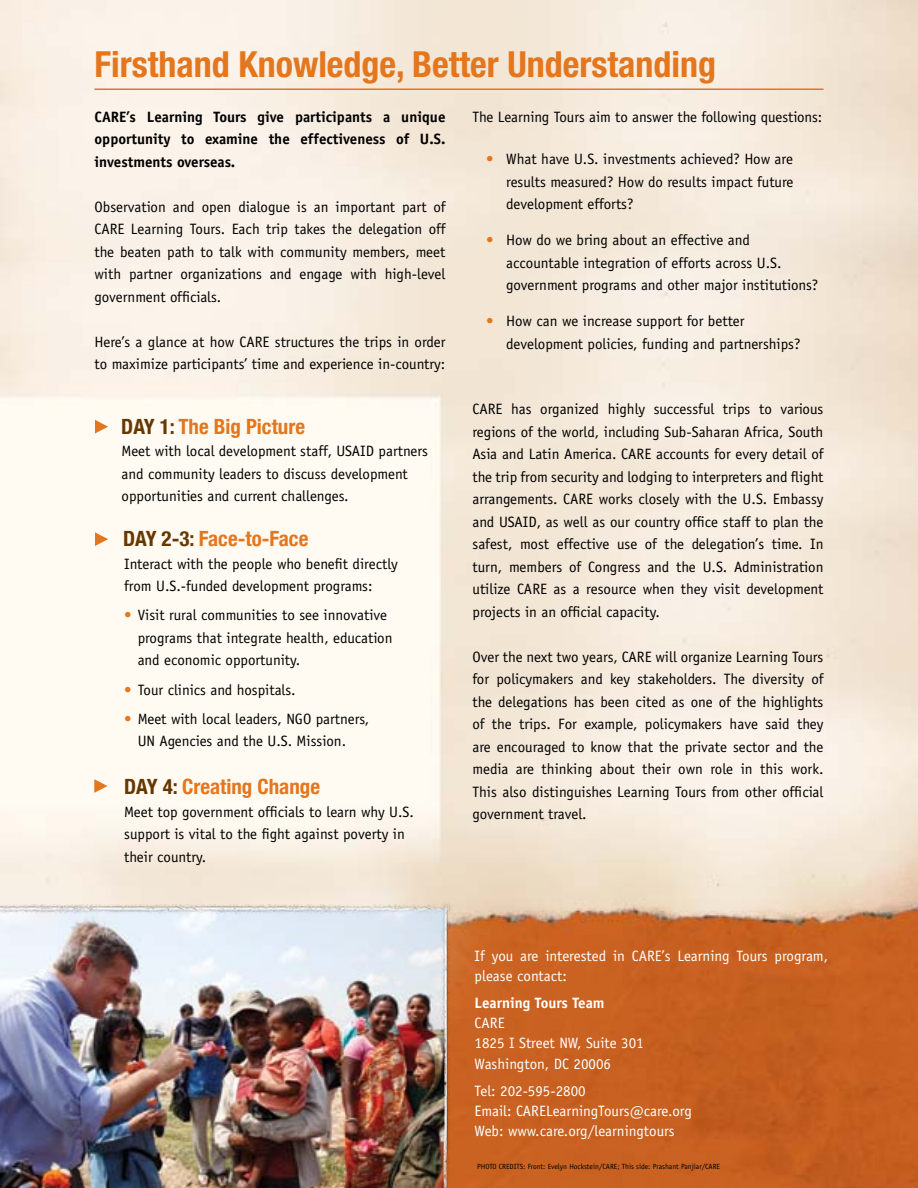
<style>
.page{position:relative;width:918px;height:1188px;background:#fff}
.page>*{position:absolute;margin:0;border:0;box-sizing:border-box;transform-origin:0 0}
.t1{font:700 condensed 36px "Helvetica Neue";color:#e4761e}
.t2{font:700 condensed 21px "Helvetica Neue";color:#e4761e}
.t3{font:15px/22.5px "Officina Sans";color:#000}
.t4{font:15px/20.2px "Officina Sans";color:#fff}
.t5{font:700 15px/22.5px "Officina Sans";color:#000;text-align:justify}
.t6{font:700 15px "Officina Sans";color:#fff}
.t7{font:7.5px "Officina Sans";color:#000}
.s1{color:#e4761e}
.s2{color:#663700}
</style>
<div class="page">
<img style="left:0;top:0;width:918px;height:1188px">
<svg style="left:95px;top:420px;width:13px;height:14px"></svg>
<hr style="left:94px;top:88px;width:730px;height:2px;background:#e4761e">
<img style="left:0;top:914px;width:442px;height:274px">
<svg style="left:95px;top:532px;width:13px;height:14px"></svg>
<svg style="left:94px;top:779px;width:13px;height:14px"></svg>
<img style="left:442px;top:902px;width:8px;height:2px">
<img style="left:348px;top:906px;width:105px;height:8px">
<img style="left:205px;top:912px;width:143px;height:2px">
<img style="left:99px;top:912px;width:106px;height:2px">
<img style="left:0;top:912px;width:99px;height:2px">
<img style="left:442px;top:904px;width:8px;height:245px">
<img style="left:333px;top:904px;width:105px;height:8px">
<img style="left:190px;top:904px;width:143px;height:8px">
<img style="left:84px;top:904px;width:106px;height:8px">
<img style="left:0;top:904px;width:84px;height:8px">
<img style="left:442px;top:1096px;width:7px;height:92px">
<img style="left:440px;top:1126px;width:8px;height:62px">
<h1 class="t1" style="left:94px;top:42px;width:623px">Firsthand Knowledge, Better Understanding</h1>
<p class="t5" style="left:94px;top:105px;width:353px">CARE’s Learning Tours give participants a unique opportunity to examine the effectiveness of U.S. investments overseas.</p>
<p class="t3" style="left:94px;top:195px;width:353px;text-align:justify">Observation and open dialogue is an important part of CARE Learning Tours. Each trip takes the delegation off the beaten path to talk with community members, meet with partner organizations and engage with high-level government officials.</p>
<p class="t3" style="left:94px;top:330px;width:353px">Here’s a glance at how CARE structures the trips in order to maximize participants’ time and experience in-country:</p>
<p class="t3" style="left:472px;top:105px;width:351px">The Learning Tours aim to answer the following questions:</p>
<p class="t3" style="left:506px;top:148px;width:289px;text-align:justify;text-indent:-20px"><span class="s1">•</span> What have U.S. investments achieved? How are results measured? How do results impact future development efforts?</p>
<p class="t3" style="left:506px;top:229px;width:314px;text-indent:-20px"><span class="s1">•</span> How do we bring about an effective and accountable integration of efforts across U.S. government programs and other major institutions?</p>
<p class="t3" style="left:506px;top:310px;width:296px;text-indent:-20px"><span class="s1">•</span> How can we increase support for better development policies, funding and partnerships?</p>
<h2 class="t2" style="left:121px;top:413px;width:185px"><span class="s2">DAY 1:</span> The Big Picture</h2>
<p class="t3" style="left:122px;top:440px;width:308px">Meet with local development staff, USAID partners and community leaders to discuss development opportunities and current challenges.</p>
<h2 class="t2" style="left:123px;top:526px;width:187px"><span class="s2">DAY 2-3:</span> Face-to-Face</h2>
<p class="t3" style="left:124px;top:552px;width:275px">Interact with the people who benefit directly from U.S.-funded development programs:</p>
<p class="t3" style="left:138px;top:604px;width:256px;text-indent:-14px"><span class="s1">•</span> Visit rural communities to see innovative programs that integrate health, education and economic opportunity.</p>
<p class="t3" style="left:124px;top:678px;width:173px"><span class="s1">•</span> Tour clinics and hospitals.</p>
<p class="t3" style="left:138px;top:708px;width:233px;text-indent:-14px"><span class="s1">•</span> Meet with local leaders, NGO partners,<br>UN Agencies and the U.S. Mission.</p>
<h2 class="t2" style="left:124px;top:773px;width:197px"><span class="s2">DAY 4:</span> Creating Change</h2>
<p class="t3" style="left:124px;top:801px;width:291px">Meet top government officials to learn why U.S. support is vital to the fight against poverty in their country.</p>
<p class="t3" style="left:472px;top:398px;width:353px;text-align:justify">CARE has organized highly successful trips to various regions of the world, including Sub-Saharan Africa, South Asia and Latin America. CARE accounts for every detail of the trip from security and lodging to interpreters and flight arrangements. CARE works closely with the U.S. Embassy and USAID, as well as our country office staff to plan the safest, most effective use of the delegation’s time. In turn, members of Congress and the U.S. Administration utilize CARE as a resource when they visit development projects in an official capacity.</p>
<p class="t3" style="left:472px;top:645px;width:352px;text-align:justify">Over the next two years, CARE will organize Learning Tours for policymakers and key stakeholders. The diversity of the delegations has been cited as one of the highlights of the trips. For example, policymakers have said they are encouraged to know that the private sector and the media are thinking about their own role in this work.<br>This also distinguishes Learning Tours from other official government travel.</p>
<p class="t4" style="left:475px;top:946px;width:355px">If you are interested in CARE’s Learning Tours program, please contact:</p>
<p class="t6" style="left:475px;top:993px;width:132px">Learning Tours Team</p>
<p class="t4" style="left:475px;top:1013px;width:171px">CARE<br>1825 I Street NW, Suite 301<br>Washington, DC 20006</p>
<p class="t4" style="left:475px;top:1081px;width:219px">Tel: 202-595-2800<br>Email: CARELearningTours@care.org<br>Web: www.care.org/learningtours</p>
<p class="t7" style="left:477px;top:1162px;width:244px">PHOTO CREDITS: Front: Evelyn Hockstein/CARE; This side: Prashant Panjiar/CARE</p>
</div>
